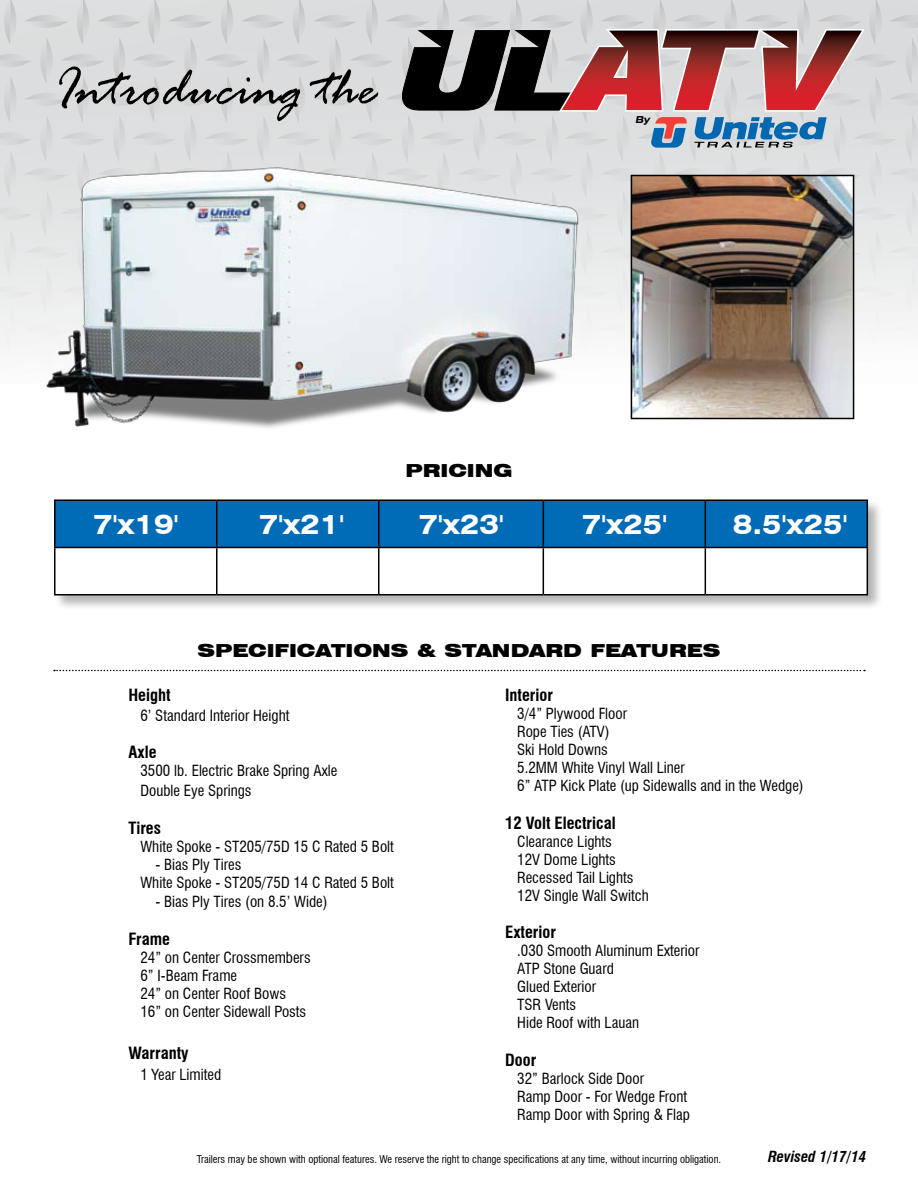
<style>
.page{position:relative;width:918px;height:1188px;background:#fff}
.page>*{position:absolute;margin:0;border:0;box-sizing:border-box;transform-origin:0 0}
.t1{font:italic 57px "Rage";color:#000}
.t2{font:700 expanded 27px "Swiss 721 BT";color:#fff}
.t3{font:900 expanded 18px "Swiss 721 BT";color:#000}
.t4{font:700 condensed 16.5px "Swiss 721 BT";color:#000}
.t5{font:condensed 15px/18px "Swiss 721 BT";color:#000}
.t6{font:italic 700 condensed 15px "Swiss 721 BT";color:#000}
.t7{font:condensed 10.5px "Swiss 721 BT";color:#000}
.t8{font:italic 700 expanded 9.6px "Swiss 721 BT";color:#000}
</style>
<div class="page">
<svg style="left:0;top:0;width:918px;height:386px"></svg>
<img style="left:32px;top:154px;width:571px;height:274px">
<img style="left:634px;top:178px;width:217px;height:238px">
<div style="left:631px;top:175px;width:223px;height:244px;border:2px solid #000"></div>
<div style="left:54px;top:499px;width:830px;height:112px;background:#000;opacity:.3"></div>
<svg style="left:56px;top:501px;width:811px;height:93px"></svg>
<hr style="left:54px;top:500px;width:163px;height:1px;background:#000">
<hr style="left:54px;top:501px;width:2px;height:46px;background:#000">
<hr style="left:217px;top:500px;width:162px;height:1px;background:#000">
<hr style="left:216px;top:501px;width:2px;height:46px;background:#000">
<hr style="left:379px;top:500px;width:164px;height:1px;background:#000">
<hr style="left:378px;top:501px;width:2px;height:46px;background:#000">
<hr style="left:543px;top:500px;width:162px;height:1px;background:#000">
<hr style="left:543px;top:501px;width:1px;height:46px;background:#000">
<hr style="left:705px;top:500px;width:163px;height:1px;background:#000">
<hr style="left:705px;top:501px;width:1px;height:46px;background:#000">
<hr style="left:867px;top:501px;width:1px;height:46px;background:#000">
<hr style="left:54px;top:547px;width:163px;height:1px;background:#000">
<hr style="left:54px;top:548px;width:2px;height:46px;background:#000">
<hr style="left:217px;top:547px;width:162px;height:1px;background:#000">
<hr style="left:216px;top:548px;width:2px;height:46px;background:#000">
<hr style="left:379px;top:547px;width:164px;height:1px;background:#000">
<hr style="left:378px;top:548px;width:2px;height:46px;background:#000">
<hr style="left:543px;top:547px;width:162px;height:1px;background:#000">
<hr style="left:543px;top:548px;width:1px;height:46px;background:#000">
<hr style="left:705px;top:547px;width:163px;height:1px;background:#000">
<hr style="left:705px;top:548px;width:1px;height:46px;background:#000">
<hr style="left:867px;top:548px;width:1px;height:46px;background:#000">
<hr style="left:54px;top:594px;width:163px;height:2px;background:#000">
<hr style="left:217px;top:594px;width:162px;height:2px;background:#000">
<hr style="left:379px;top:594px;width:164px;height:2px;background:#000">
<hr style="left:543px;top:594px;width:162px;height:2px;background:#000">
<hr style="left:705px;top:594px;width:163px;height:2px;background:#000">
<svg style="left:54px;top:670px;width:811px;height:1px"></svg>
<h1 class="t1" style="left:54px;top:58px;width:323px">Introducing the</h1>
<p class="t8" style="left:635px;top:114px;width:16px">By</p>
<p class="t3" style="left:406px;top:460px;width:108px">PRICING</p>
<h2 class="t2" style="left:93px;top:508px;width:87px">7'x19'</h2>
<h2 class="t2" style="left:259px;top:508px;width:87px">7'x21'</h2>
<h2 class="t2" style="left:418px;top:508px;width:87px">7'x23'</h2>
<h2 class="t2" style="left:582px;top:508px;width:87px">7'x25'</h2>
<h2 class="t2" style="left:733px;top:508px;width:116px">8.5'x25'</h2>
<p class="t3" style="left:198px;top:640px;width:524px">SPECIFICATIONS &amp; STANDARD FEATURES</p>
<p class="t4" style="left:128px;top:685px;width:44px">Height</p>
<p class="t5" style="left:140px;top:706px;width:150px">6’ Standard Interior Height</p>
<p class="t4" style="left:128px;top:742px;width:30px">Axle</p>
<p class="t5" style="left:140px;top:761px;width:198px;line-height:19.8px">3500 lb. Electric Brake Spring Axle<br>Double Eye Springs</p>
<p class="t4" style="left:128px;top:818px;width:34px">Tires</p>
<p class="t5" style="left:140px;top:837px;width:255px">White Spoke - ST205/75D 15 C Rated 5 Bolt</p>
<p class="t5" style="left:140px;top:855px;width:255px;text-indent:15px">- Bias Ply Tires<br>White Spoke - ST205/75D 14 C Rated 5 Bolt</p>
<p class="t5" style="left:155px;top:893px;width:174px">- Bias Ply Tires (on 8.5’ Wide)</p>
<p class="t4" style="left:128px;top:929px;width:43px">Frame</p>
<p class="t5" style="left:140px;top:948px;width:172px">24” on Center Crossmembers<br>6” I-Beam Frame<br>24” on Center Roof Bows<br>16” on Center Sidewall Posts</p>
<p class="t4" style="left:128px;top:1043px;width:62px">Warranty</p>
<p class="t5" style="left:140px;top:1065px;width:82px">1 Year Limited</p>
<p class="t4" style="left:505px;top:685px;width:49px">Interior</p>
<p class="t5" style="left:517px;top:705px;width:288px">3/4” Plywood Floor<br>Rope Ties (ATV)<br>Ski Hold Downs<br>5.2MM White Vinyl Wall Liner<br>6” ATP Kick Plate (up Sidewalls and in the Wedge)</p>
<p class="t4" style="left:505px;top:813px;width:112px">12 Volt Electrical</p>
<p class="t5" style="left:517px;top:832px;width:133px">Clearance Lights<br>12V Dome Lights<br>Recessed Tail Lights<br>12V Single Wall Switch</p>
<p class="t4" style="left:505px;top:922px;width:52px">Exterior</p>
<p class="t5" style="left:517px;top:942px;width:184px">.030 Smooth Aluminum Exterior<br>ATP Stone Guard<br>Glued Exterior<br>TSR Vents<br>Hide Roof with Lauan</p>
<p class="t4" style="left:505px;top:1050px;width:33px">Door</p>
<p class="t5" style="left:517px;top:1069px;width:174px">32” Barlock Side Door<br>Ramp Door - For Wedge Front<br>Ramp Door with Spring &amp; Flap</p>
<p class="t7" style="left:197px;top:1153px;width:526px">Trailers may be shown with optional features. We reserve the right to change specifications at any time, without incurring obligation.</p>
<p class="t6" style="left:768px;top:1147px;width:100px">Revised 1/17/14</p>
</div>
